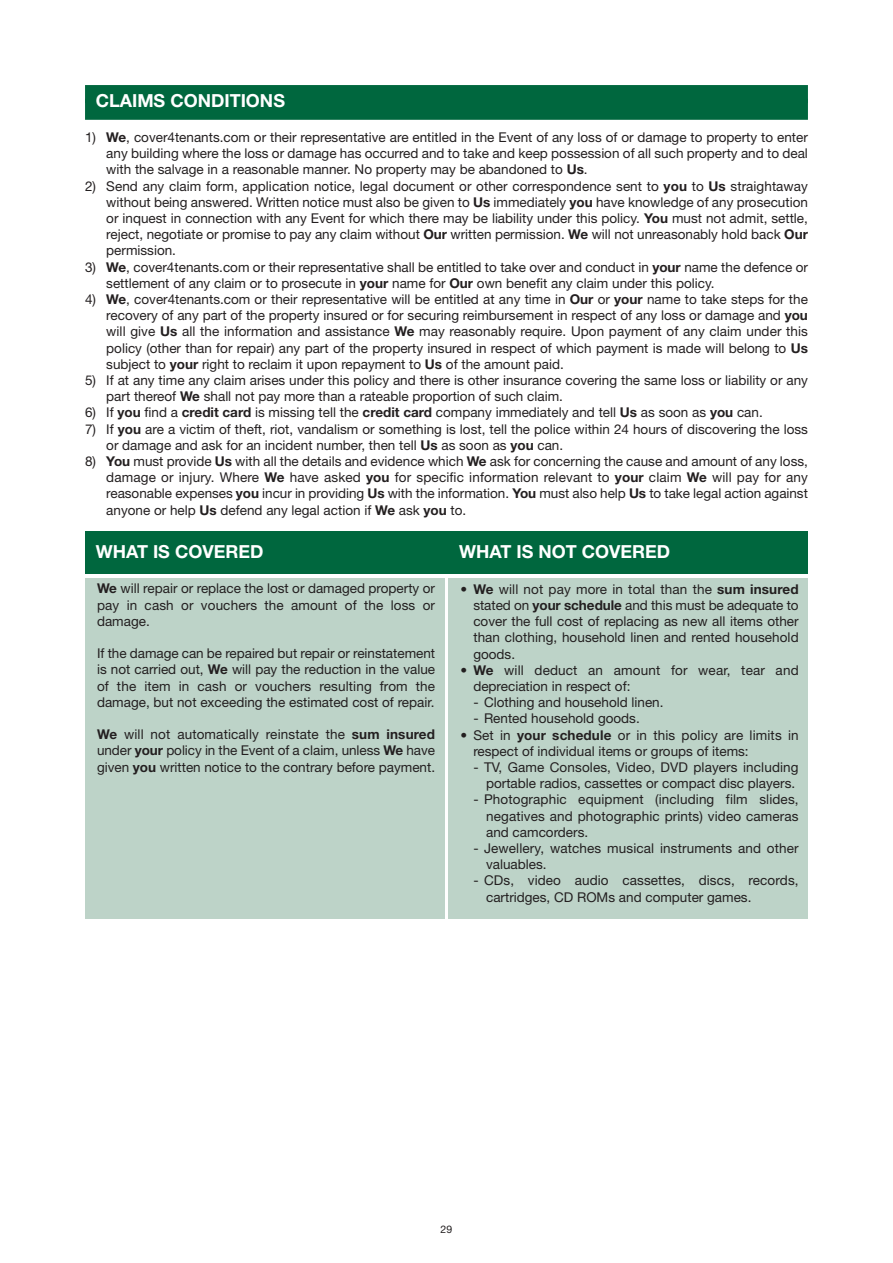
<style>
.page{position:relative;width:893px;height:1263px;background:#fff}
.page>*{position:absolute;margin:0;border:0;box-sizing:border-box;transform-origin:0 0}
.t1{font:700 18px "Helvetica Neue LT Std";color:#fff}
.t2{font:13.5px/16.2px "Helvetica Neue LT Std";color:#231f20;text-align:justify}
.t3{font:10.5px "Helvetica Neue LT Std";color:#231f20}
.s1{font-weight:700}
</style>
<div class="page">
<div style="left:85px;top:85px;width:723px;height:18px;background:#00673e"></div>
<div style="left:85px;top:99px;width:723px;height:21px;background:#00673e"></div>
<div style="left:85px;top:578px;width:359px;height:341px;background:#bdd3c8"></div>
<div style="left:449px;top:578px;width:359px;height:341px;background:#bdd3c8"></div>
<div style="left:85px;top:531px;width:723px;height:43px;background:#00673e"></div>
<h1 class="t1" style="left:96px;top:94px;width:191px">CLAIMS CONDITIONS</h1>
<p class="t2" style="left:106px;top:130px;width:703px;text-indent:-21px">1) <span class="s1">We</span>, cover4tenants.com or their representative are entitled in the Event of any loss of or damage to property to enter any building where the loss or damage has occurred and to take and keep possession of all such property and to deal with the salvage in a reasonable manner. No property may be abandoned to <span class="s1">Us</span>.</p>
<p class="t2" style="left:106px;top:179px;width:703px;text-indent:-21px">2) Send any claim form, application notice, legal document or other correspondence sent to <span class="s1">you</span> to <span class="s1">Us</span> straightaway without being answered. Written notice must also be given to <span class="s1">Us</span> immediately <span class="s1">you</span> have knowledge of any prosecution or inquest in connection with any Event for which there may be liability under this policy. <span class="s1">You</span> must not admit, settle, reject, negotiate or promise to pay any claim without <span class="s1">Our</span> written permission. <span class="s1">We</span> will not unreasonably hold back <span class="s1">Our </span>permission.</p>
<p class="t2" style="left:106px;top:260px;width:703px;text-indent:-21px">3) <span class="s1">We</span>, cover4tenants.com or their representative shall be entitled to take over and conduct in <span class="s1">your</span> name the defence or settlement of any claim or to prosecute in <span class="s1">your</span> name for <span class="s1">Our</span> own benefit any claim under this policy.</p>
<p class="t2" style="left:106px;top:292px;width:703px;text-indent:-21px">4) <span class="s1">We</span>, cover4tenants.com or their representative will be entitled at any time in <span class="s1">Our</span> or <span class="s1">your</span> name to take steps for the recovery of any part of the property insured or for securing reimbursement in respect of any loss or damage and <span class="s1">you </span>will give <span class="s1">Us</span> all the information and assistance <span class="s1">We</span> may reasonably require. Upon payment of any claim under this policy (other than for repair) any part of the property insured in respect of which payment is made will belong to <span class="s1">Us </span>subject to <span class="s1">your</span> right to reclaim it upon repayment to <span class="s1">Us</span> of the amount paid.</p>
<p class="t2" style="left:106px;top:373px;width:703px;text-indent:-21px">5) If at any time any claim arises under this policy and there is other insurance covering the same loss or liability or any part thereof <span class="s1">We</span> shall not pay more than a rateable proportion of such claim.</p>
<p class="t2" style="left:85px;top:406px;width:679px">6) If <span class="s1">you</span> find a <span class="s1">credit card</span> is missing tell the <span class="s1">credit card</span> company immediately and tell <span class="s1">Us</span> as soon as <span class="s1">you</span> can.</p>
<p class="t2" style="left:106px;top:422px;width:703px;text-indent:-21px">7) If <span class="s1">you</span> are a victim of theft, riot, vandalism or something is lost, tell the police within 24 hours of discovering the loss or damage and ask for an incident number, then tell <span class="s1">Us</span> as soon as <span class="s1">you</span> can.</p>
<p class="t2" style="left:106px;top:454px;width:703px;text-indent:-21px">8) <span class="s1">You</span> must provide <span class="s1">Us</span> with all the details and evidence which <span class="s1">We</span> ask for concerning the cause and amount of any loss, damage or injury. Where <span class="s1">We</span> have asked <span class="s1">you</span> for specific information relevant to <span class="s1">your</span> claim <span class="s1">We</span> will pay for any reasonable expenses <span class="s1">you</span> incur in providing <span class="s1">Us</span> with the information. <span class="s1">You</span> must also help <span class="s1">Us</span> to take legal action against anyone or help <span class="s1">Us</span> defend any legal action if <span class="s1">We</span> ask <span class="s1">you</span> to.</p>
<h1 class="t1" style="left:96px;top:545px;width:169px">WHAT IS COVERED</h1>
<h1 class="t1" style="left:459px;top:545px;width:213px">WHAT IS NOT COVERED</h1>
<p class="t2" style="left:97px;top:582px;width:340px"><span class="s1">We</span> will repair or replace the lost or damaged property or pay in cash or vouchers the amount of the loss or damage.</p>
<p class="t2" style="left:97px;top:647px;width:340px">If the damage can be repaired but repair or reinstatement is not carried out, <span class="s1">We</span> will pay the reduction in the value of the item in cash or vouchers resulting from the damage, but not exceeding the estimated cost of repair.</p>
<p class="t2" style="left:97px;top:728px;width:340px"><span class="s1">We</span> will not automatically reinstate the <span class="s1">sum insured </span>under <span class="s1">your</span> policy in the Event of a claim, unless <span class="s1">We</span> have given <span class="s1">you</span> written notice to the contrary before payment.</p>
<p class="t2" style="left:473px;top:582px;width:327px;text-indent:-13px">• <span class="s1">We</span> will not pay more in total than the <span class="s1">sum insured </span>stated on <span class="s1">your schedule</span> and this must be adequate to cover the full cost of replacing as new all items other than clothing, household linen and rented household goods.</p>
<p class="t2" style="left:473px;top:663px;width:327px;text-indent:-13px">• <span class="s1">We</span> will deduct an amount for wear, tear and depreciation in respect of:</p>
<p class="t2" style="left:473px;top:695px;width:192px">- Clothing and household linen.</p>
<p class="t2" style="left:473px;top:712px;width:168px">- Rented household goods.</p>
<p class="t2" style="left:473px;top:728px;width:327px;text-indent:-13px">• Set in <span class="s1">your schedule</span> or in this policy are limits in respect of individual items or groups of items:</p>
<p class="t2" style="left:473px;top:760px;width:327px;text-align:right">- TV, Game Consoles, Video, DVD players including portable radios, cassettes or compact disc players.</p>
<p class="t2" style="left:486px;top:793px;width:314px;text-indent:-13px">- Photographic equipment (including film slides, negatives and photographic prints) video cameras and camcorders.</p>
<p class="t2" style="left:486px;top:841px;width:314px;text-indent:-13px">- Jewellery, watches musical instruments and other valuables.</p>
<p class="t2" style="left:486px;top:874px;width:314px;text-indent:-13px">- CDs, video audio cassettes, discs, records, cartridges, CD ROMs and computer games.</p>
<p class="t3" style="left:441px;top:1225px;width:13px">29</p>
</div>
